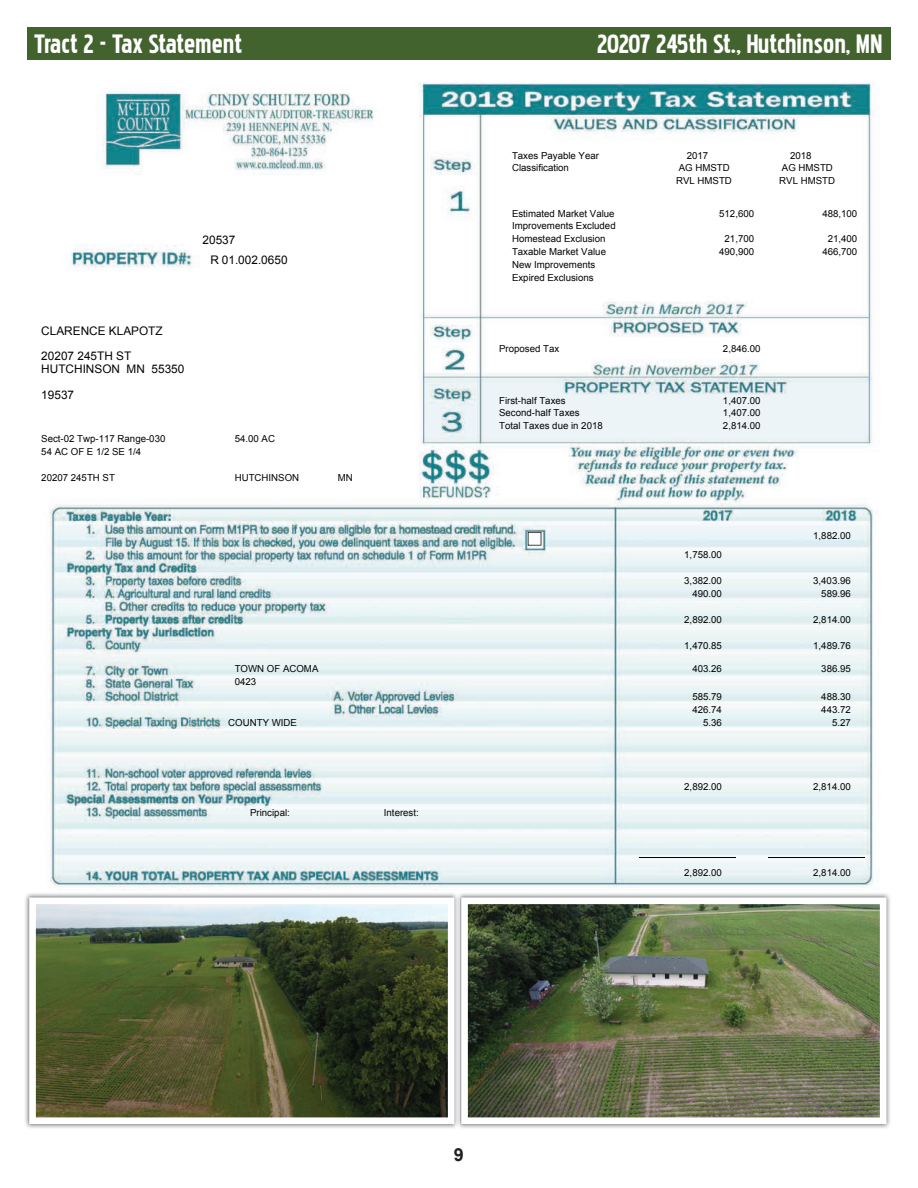
<style>
.page{position:relative;width:918px;height:1188px;background:#fff}
.page>*{position:absolute;margin:0;border:0;box-sizing:border-box;transform-origin:0 0}
.t1{font:33px "Pakenham";color:#fff}
.t2{font:700 18px "Arial";color:#231f20}
.t3{font:11.85px/25.8px "Arial";color:#040503}
.t4{font:9.6px/12.9px "Arial";color:#040503}
</style>
<div class="page">
<div style="left:27px;top:27px;width:864px;height:32px;background:#42622e"></div>
<img style="left:50px;top:82px;width:829px;height:808px">
<hr style="left:640px;top:858px;width:96px;height:1px;background:#040503">
<hr style="left:768px;top:858px;width:97px;height:1px;background:#040503">
<svg style="left:528px;top:532px;width:13px;height:14px"></svg>
<img style="left:25px;top:893px;width:431px;height:235px">
<svg style="left:29px;top:898px;width:425px;height:226px;background:#5f674a"></svg>
<img style="left:460px;top:893px;width:430px;height:235px">
<img style="left:461px;top:898px;width:425px;height:226px">
<h1 class="t1" style="left:34px;top:29px;width:210px">Tract 2 - Tax Statement</h1>
<h1 class="t1" style="left:597px;top:29px;width:287px">20207 245th St., Hutchinson, MN</h1>
<p class="t4" style="left:512px;top:149px;width:89px">Taxes Payable Year</p>
<p class="t4" style="left:687px;top:149px;width:23px">2017</p>
<p class="t4" style="left:790px;top:149px;width:23px">2018</p>
<p class="t3" style="left:203px;top:227px;width:34px">20537</p>
<p class="t3" style="left:210px;top:247px;width:79px">R 01.002.0650</p>
<p class="t3" style="left:41px;top:318px;width:123px">CLARENCE KLAPOTZ<br>20207 245TH ST</p>
<p class="t3" style="left:41px;top:356px;width:145px">HUTCHINSON MN 55350</p>
<p class="t3" style="left:41px;top:382px;width:34px">19537</p>
<p class="t4" style="left:41px;top:433px;width:126px">Sect-02 Twp-117 Range-030</p>
<p class="t4" style="left:41px;top:445px;width:101px">54 AC OF E 1/2 SE 1/4</p>
<p class="t4" style="left:41px;top:471px;width:75px">20207 245TH ST</p>
<p class="t4" style="left:235px;top:433px;width:42px">54.00 AC</p>
<p class="t4" style="left:235px;top:471px;width:66px">HUTCHINSON</p>
<p class="t4" style="left:338px;top:471px;width:17px">MN</p>
<p class="t4" style="left:235px;top:663px;width:85px">TOWN OF ACOMA</p>
<p class="t4" style="left:235px;top:675px;width:23px">0423</p>
<p class="t4" style="left:228px;top:716px;width:70px">COUNTY WIDE</p>
<p class="t4" style="left:250px;top:807px;width:41px">Principal:</p>
<p class="t4" style="left:384px;top:807px;width:36px">Interest:</p>
<p class="t4" style="left:512px;top:162px;width:58px">Classification</p>
<p class="t4" style="left:782px;top:162px;width:52px">AG HMSTD</p>
<p class="t4" style="left:676px;top:162px;width:57px">AG HMSTD<br>RVL HMSTD</p>
<p class="t4" style="left:779px;top:175px;width:57px">RVL HMSTD</p>
<p class="t4" style="left:512px;top:207px;width:105px">Estimated Market Value<br>Improvements Excluded<br>Homestead Exclusion<br>Taxable Market Value</p>
<p class="t4" style="left:512px;top:271px;width:83px">Expired Exclusions</p>
<p class="t4" style="left:512px;top:258px;width:85px">New Improvements</p>
<p class="t4" style="left:719px;top:207px;width:36px">512,600</p>
<p class="t4" style="left:822px;top:207px;width:36px">488,100</p>
<p class="t4" style="left:725px;top:233px;width:31px">21,700</p>
<p class="t4" style="left:828px;top:233px;width:31px">21,400</p>
<p class="t4" style="left:719px;top:246px;width:36px">490,900</p>
<p class="t4" style="left:822px;top:246px;width:36px">466,700</p>
<p class="t4" style="left:499px;top:342px;width:62px">Proposed Tax</p>
<p class="t4" style="left:723px;top:342px;width:39px">2,846.00</p>
<p class="t4" style="left:499px;top:394px;width:105px">First-half Taxes<br>Second-half Taxes<br>Total Taxes due in 2018</p>
<p class="t4" style="left:723px;top:394px;width:39px;text-align:justify">1,407.00<br>1,407.00<br>2,814.00</p>
<p class="t4" style="left:813px;top:529px;width:39px">1,882.00</p>
<p class="t4" style="left:684px;top:549px;width:39px">1,758.00</p>
<p class="t4" style="left:684px;top:574px;width:39px">3,382.00</p>
<p class="t4" style="left:813px;top:574px;width:39px">3,403.96</p>
<p class="t4" style="left:692px;top:587px;width:31px">490.00</p>
<p class="t4" style="left:684px;top:613px;width:39px">2,892.00</p>
<p class="t4" style="left:821px;top:587px;width:31px">589.96</p>
<p class="t4" style="left:813px;top:613px;width:39px">2,814.00</p>
<p class="t4" style="left:684px;top:639px;width:39px">1,470.85</p>
<p class="t4" style="left:813px;top:639px;width:39px">1,489.76</p>
<p class="t4" style="left:821px;top:663px;width:31px">386.95</p>
<p class="t4" style="left:692px;top:663px;width:31px">403.26</p>
<p class="t4" style="left:692px;top:690px;width:31px">585.79</p>
<p class="t4" style="left:821px;top:690px;width:31px">488.30</p>
<p class="t4" style="left:832px;top:716px;width:20px">5.27</p>
<p class="t4" style="left:692px;top:703px;width:31px;text-align:right">426.74<br>5.36</p>
<p class="t4" style="left:821px;top:703px;width:31px">443.72</p>
<p class="t4" style="left:684px;top:781px;width:39px">2,892.00</p>
<p class="t4" style="left:813px;top:781px;width:39px">2,814.00</p>
<p class="t4" style="left:684px;top:867px;width:39px">2,892.00</p>
<p class="t4" style="left:813px;top:867px;width:39px">2,814.00</p>
<h2 class="t2" style="left:454px;top:1143px;width:12px">9</h2>
</div>
